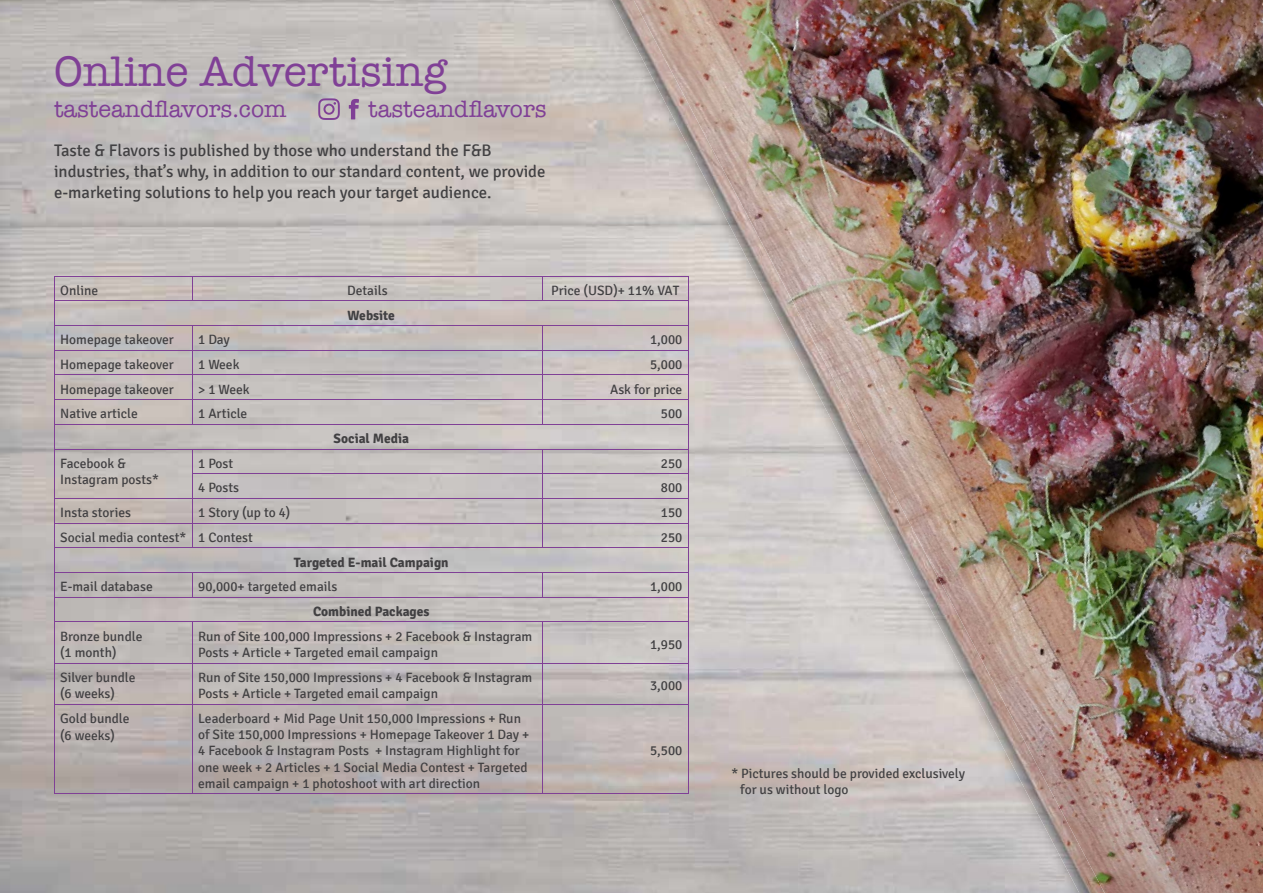
<style>
.page{position:relative;width:1263px;height:893px;background:#fff}
.page>*{position:absolute;margin:0;border:0;box-sizing:border-box;transform-origin:0 0}
.t1{font:43.8px "American Typewriter";color:#804096}
.t2{font:24px "American Typewriter";color:#804096}
.t3{font:16.8px/21px "Signika";color:#414042}
.t4{font:13.5px/16.2px "Signika";color:#414042}
.t5{font:700 13.5px "Signika";color:#414042}
</style>
<div class="page">
<img style="left:0;top:0;width:634px;height:893px">
<svg style="left:634px;top:59px;width:390px;height:834px;background:#cac4c2"></svg>
<img style="left:1024px;top:789px;width:75px;height:104px">
<img style="left:969px;top:687px;width:68px;height:102px">
<img style="left:914px;top:639px;width:37px;height:44px">
<img style="left:831px;top:463px;width:51px;height:63px">
<img style="left:776px;top:326px;width:43px;height:95px">
<img style="left:721px;top:236px;width:36px;height:80px">
<img style="left:666px;top:190px;width:54px;height:21px">
<img style="left:638px;top:59px;width:26px;height:47px">
<img style="left:611px;top:0;width:23px;height:53px">
<img style="left:882px;top:0;width:381px;height:591px">
<img style="left:819px;top:0;width:263px;height:463px">
<img style="left:1006px;top:99px;width:257px;height:668px">
<img style="left:757px;top:0;width:213px;height:326px">
<img style="left:664px;top:0;width:194px;height:190px">
<img style="left:634px;top:0;width:56px;height:59px">
<img style="left:1037px;top:232px;width:226px;height:594px">
<img style="left:1068px;top:364px;width:195px;height:521px">
<img style="left:720px;top:164px;width:58px;height:72px">
<img style="left:1099px;top:497px;width:164px;height:396px">
<img style="left:797px;top:310px;width:35px;height:44px">
<img style="left:874px;top:456px;width:13px;height:16px">
<img style="left:1150px;top:628px;width:113px;height:265px">
<img style="left:913px;top:529px;width:143px;height:110px">
<img style="left:951px;top:601px;width:85px;height:86px">
<img style="left:1207px;top:760px;width:56px;height:133px">
<img style="left:989px;top:675px;width:27px;height:32px">
<svg style="left:318px;top:98px;width:22px;height:22px"></svg>
<svg style="left:349px;top:99px;width:10px;height:20px"></svg>
<hr style="left:54px;top:350px;width:138px;height:1px;background:#804096">
<hr style="left:192px;top:350px;width:350px;height:1px;background:#804096">
<hr style="left:542px;top:350px;width:146px;height:1px;background:#804096">
<hr style="left:54px;top:375px;width:138px;height:1px;background:#804096">
<hr style="left:192px;top:375px;width:350px;height:1px;background:#804096">
<hr style="left:542px;top:375px;width:146px;height:1px;background:#804096">
<hr style="left:54px;top:399px;width:138px;height:1px;background:#804096">
<hr style="left:192px;top:399px;width:350px;height:1px;background:#804096">
<hr style="left:542px;top:399px;width:146px;height:1px;background:#804096">
<hr style="left:54px;top:424px;width:138px;height:1px;background:#804096">
<hr style="left:192px;top:424px;width:350px;height:1px;background:#804096">
<hr style="left:542px;top:424px;width:146px;height:1px;background:#804096">
<hr style="left:54px;top:449px;width:138px;height:1px;background:#804096">
<hr style="left:192px;top:449px;width:350px;height:1px;background:#804096">
<hr style="left:542px;top:449px;width:146px;height:1px;background:#804096">
<hr style="left:192px;top:474px;width:350px;height:1px;background:#804096">
<hr style="left:542px;top:474px;width:146px;height:1px;background:#804096">
<hr style="left:54px;top:498px;width:138px;height:1px;background:#804096">
<hr style="left:192px;top:498px;width:350px;height:1px;background:#804096">
<hr style="left:542px;top:498px;width:146px;height:1px;background:#804096">
<hr style="left:54px;top:523px;width:138px;height:1px;background:#804096">
<hr style="left:192px;top:523px;width:350px;height:1px;background:#804096">
<hr style="left:542px;top:523px;width:146px;height:1px;background:#804096">
<hr style="left:54px;top:548px;width:138px;height:1px;background:#804096">
<hr style="left:192px;top:548px;width:350px;height:1px;background:#804096">
<hr style="left:542px;top:548px;width:146px;height:1px;background:#804096">
<hr style="left:54px;top:572px;width:138px;height:1px;background:#804096">
<hr style="left:192px;top:572px;width:350px;height:1px;background:#804096">
<hr style="left:542px;top:572px;width:146px;height:1px;background:#804096">
<hr style="left:54px;top:597px;width:138px;height:1px;background:#804096">
<hr style="left:192px;top:597px;width:350px;height:1px;background:#804096">
<hr style="left:542px;top:597px;width:146px;height:1px;background:#804096">
<hr style="left:54px;top:622px;width:138px;height:1px;background:#804096">
<hr style="left:192px;top:622px;width:350px;height:1px;background:#804096">
<hr style="left:542px;top:622px;width:146px;height:1px;background:#804096">
<hr style="left:54px;top:663px;width:138px;height:1px;background:#804096">
<hr style="left:192px;top:663px;width:350px;height:1px;background:#804096">
<hr style="left:542px;top:663px;width:146px;height:1px;background:#804096">
<hr style="left:54px;top:704px;width:138px;height:1px;background:#804096">
<hr style="left:192px;top:704px;width:350px;height:1px;background:#804096">
<hr style="left:542px;top:704px;width:146px;height:1px;background:#804096">
<hr style="left:54px;top:794px;width:138px;height:1px;background:#804096">
<hr style="left:192px;top:794px;width:350px;height:1px;background:#804096">
<hr style="left:542px;top:794px;width:146px;height:1px;background:#804096">
<hr style="left:54px;top:276px;width:138px;height:1px;background:#804096">
<hr style="left:192px;top:276px;width:350px;height:1px;background:#804096">
<svg style="left:192px;top:277px;width:1px;height:24px"></svg>
<hr style="left:542px;top:276px;width:146px;height:1px;background:#804096">
<svg style="left:542px;top:277px;width:1px;height:24px"></svg>
<svg style="left:192px;top:326px;width:1px;height:98px"></svg>
<svg style="left:542px;top:326px;width:1px;height:98px"></svg>
<svg style="left:192px;top:450px;width:1px;height:98px"></svg>
<svg style="left:542px;top:450px;width:1px;height:98px"></svg>
<svg style="left:192px;top:573px;width:1px;height:24px"></svg>
<svg style="left:542px;top:573px;width:1px;height:24px"></svg>
<hr style="left:54px;top:622px;width:1px;height:41px;background:#804096">
<hr style="left:192px;top:622px;width:1px;height:41px;background:#804096">
<hr style="left:542px;top:622px;width:1px;height:41px;background:#804096">
<hr style="left:688px;top:622px;width:1px;height:41px;background:#804096">
<hr style="left:54px;top:663px;width:1px;height:41px;background:#804096">
<hr style="left:192px;top:663px;width:1px;height:41px;background:#804096">
<hr style="left:542px;top:663px;width:1px;height:41px;background:#804096">
<hr style="left:688px;top:663px;width:1px;height:41px;background:#804096">
<hr style="left:54px;top:704px;width:1px;height:90px;background:#804096">
<hr style="left:192px;top:704px;width:1px;height:90px;background:#804096">
<hr style="left:542px;top:704px;width:1px;height:90px;background:#804096">
<hr style="left:688px;top:704px;width:1px;height:90px;background:#804096">
<hr style="left:54px;top:301px;width:138px;height:1px;background:#804096">
<svg style="left:54px;top:277px;width:1px;height:345px"></svg>
<hr style="left:192px;top:301px;width:350px;height:1px;background:#804096">
<hr style="left:542px;top:301px;width:146px;height:1px;background:#804096">
<svg style="left:688px;top:276px;width:1px;height:346px"></svg>
<hr style="left:54px;top:325px;width:138px;height:1px;background:#804096">
<hr style="left:192px;top:325px;width:350px;height:1px;background:#804096">
<hr style="left:542px;top:325px;width:146px;height:1px;background:#804096">
<h1 class="t1" style="left:54px;top:38px;width:395px">Online Advertising</h1>
<h2 class="t2" style="left:54px;top:91px;width:234px">tasteandflavors.com</h2>
<h2 class="t2" style="left:368px;top:91px;width:180px">tasteandflavors</h2>
<p class="t3" style="left:54px;top:140px;width:493px">Taste &amp; Flavors is published by those who understand the F&amp;B industries, that’s why, in addition to our standard content, we provide e-marketing solutions to help you reach your target audience.</p>
<p class="t4" style="left:60px;top:282px;width:40px">Online</p>
<p class="t4" style="left:347px;top:282px;width:42px">Details</p>
<p class="t4" style="left:551px;top:282px;width:130px">Price (USD)+ 11% VAT</p>
<p class="t5" style="left:348px;top:307px;width:49px">Website</p>
<p class="t4" style="left:60px;top:332px;width:115px">Homepage takeover</p>
<p class="t4" style="left:198px;top:332px;width:33px">1 Day</p>
<p class="t4" style="left:650px;top:332px;width:34px">1,000</p>
<p class="t4" style="left:60px;top:357px;width:115px">Homepage takeover</p>
<p class="t4" style="left:198px;top:357px;width:43px">1 Week</p>
<p class="t4" style="left:650px;top:357px;width:34px">5,000</p>
<p class="t4" style="left:60px;top:381px;width:115px">Homepage takeover</p>
<p class="t4" style="left:198px;top:381px;width:53px">&gt; 1 Week</p>
<p class="t4" style="left:610px;top:381px;width:74px">Ask for price</p>
<p class="t4" style="left:60px;top:406px;width:79px">Native article</p>
<p class="t4" style="left:198px;top:406px;width:51px">1 Article</p>
<p class="t4" style="left:661px;top:406px;width:23px">500</p>
<p class="t5" style="left:334px;top:430px;width:77px">Social Media</p>
<p class="t4" style="left:60px;top:455px;width:100px">Facebook &amp;<br>Instagram posts*</p>
<p class="t4" style="left:198px;top:455px;width:37px">1 Post</p>
<p class="t4" style="left:661px;top:455px;width:23px">250</p>
<p class="t4" style="left:198px;top:480px;width:42px">4 Posts</p>
<p class="t4" style="left:661px;top:480px;width:23px">800</p>
<p class="t4" style="left:60px;top:505px;width:72px">Insta stories</p>
<p class="t4" style="left:198px;top:505px;width:94px">1 Story (up to 4)</p>
<p class="t4" style="left:661px;top:505px;width:23px">150</p>
<p class="t4" style="left:60px;top:529px;width:194px">Social media contest* 1 Contest</p>
<p class="t4" style="left:661px;top:529px;width:23px">250</p>
<p class="t5" style="left:294px;top:554px;width:156px">Targeted E-mail Campaign</p>
<p class="t4" style="left:60px;top:579px;width:94px">E-mail database</p>
<p class="t4" style="left:198px;top:579px;width:141px">90,000+ targeted emails</p>
<p class="t4" style="left:650px;top:579px;width:34px">1,000</p>
<p class="t5" style="left:313px;top:603px;width:118px">Combined Packages</p>
<p class="t4" style="left:60px;top:628px;width:84px">Bronze bundle (1 month)</p>
<p class="t4" style="left:198px;top:628px;width:336px">Run of Site 100,000 Impressions + 2 Facebook &amp; Instagram<br>Posts + Article + Targeted email campaign</p>
<p class="t4" style="left:650px;top:636px;width:34px">1,950</p>
<p class="t4" style="left:60px;top:669px;width:77px">Silver bundle (6 weeks)</p>
<p class="t4" style="left:198px;top:669px;width:336px">Run of Site 150,000 Impressions + 4 Facebook &amp; Instagram<br>Posts + Article + Targeted email campaign</p>
<p class="t4" style="left:650px;top:678px;width:34px">3,000</p>
<p class="t4" style="left:60px;top:710px;width:71px">Gold bundle (6 weeks)</p>
<p class="t4" style="left:198px;top:711px;width:333px">Leaderboard + Mid Page Unit 150,000 Impressions + Run of Site 150,000 Impressions + Homepage Takeover 1 Day + 4 Facebook &amp; Instagram Posts + Instagram Highlight for one week + 2 Articles + 1 Social Media Contest + Targeted email campaign + 1 photoshoot with art direction</p>
<p class="t4" style="left:650px;top:743px;width:34px">5,500</p>
<p class="t4" style="left:740px;top:765px;width:226px;text-indent:-9px">* Pictures should be provided exclusively for us without logo</p>
</div>
